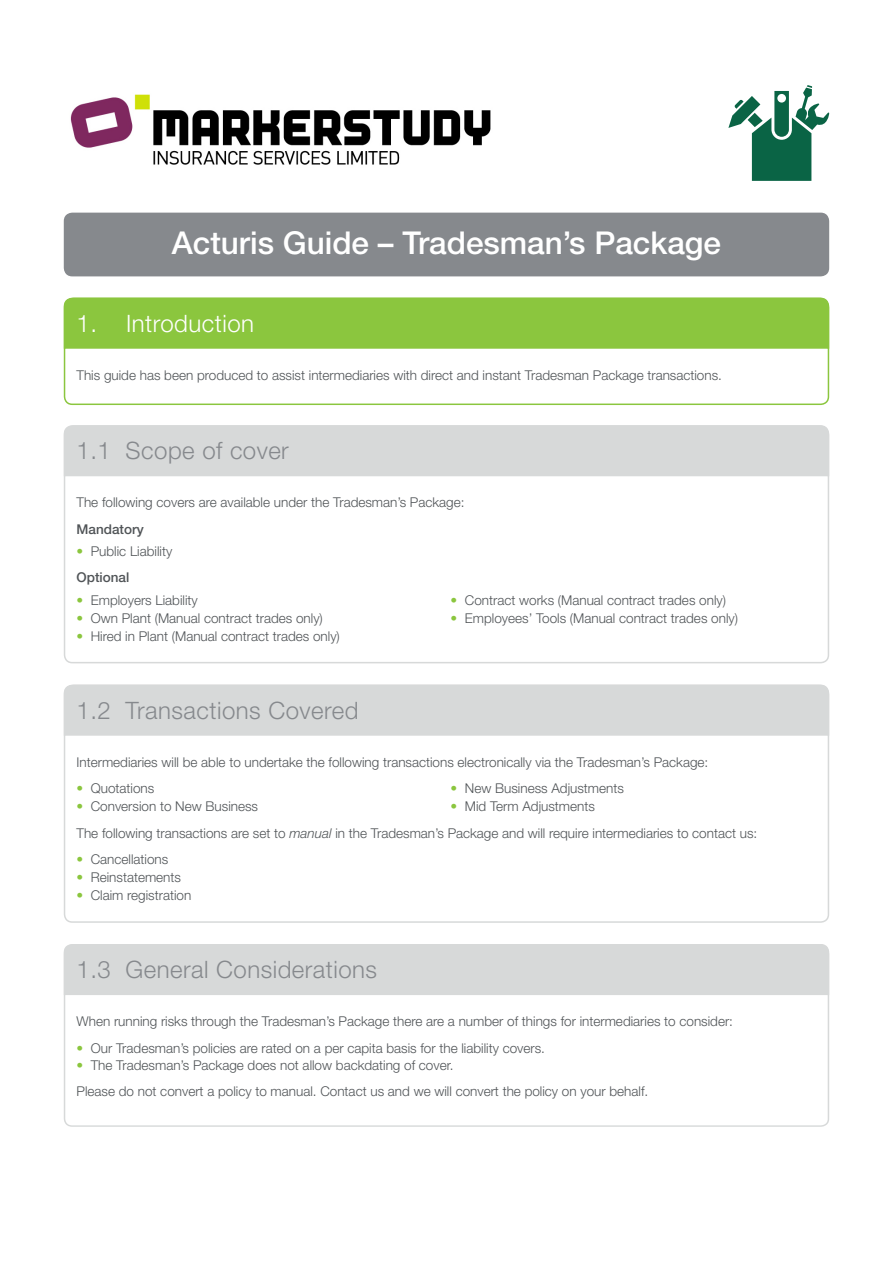
<style>
.page{position:relative;width:893px;height:1263px;background:#fff}
.page>*{position:absolute;margin:0;border:0;box-sizing:border-box;transform-origin:0 0}
.t1{font:500 31.5px "Helvetica Neue LT Std";color:#fff}
.t2{font:300 24px "Helvetica Neue LT Std";letter-spacing:.02em;color:#86898d}
.t3{font:300 24px "Helvetica Neue LT Std";letter-spacing:.02em;color:#fff}
.t4{font:300 13.5px/26.5px "Helvetica Neue LT Std";color:#505457}
.t5{font:500 13.5px "Helvetica Neue LT Std";color:#505457}
.s1{color:#8bc63e}
.s2{font-weight:500}
.s3{font-style:italic}
</style>
<div class="page">
<div style="left:64px;top:213px;width:765px;height:63px;background:#86898d;border-radius:9px"></div>
<div style="left:64px;top:298px;width:765px;height:107px;border:2px solid #8bc63e;border-radius:8px"></div>
<div style="left:63px;top:297px;width:767px;height:53px;background:#8bc63e"></div>
<div style="left:63px;top:425px;width:767px;height:53px;background:#d7d9d9"></div>
<div style="left:63px;top:684px;width:767px;height:53px;background:#d7d9d9"></div>
<div style="left:63px;top:944px;width:767px;height:52px;background:#d7d9d9"></div>
<svg style="left:728px;top:85px;width:101px;height:96px"></svg>
<img style="left:70px;top:94px;width:421px;height:71px">
<h1 class="t1" style="left:172px;top:224px;width:551px">Acturis Guide – Tradesman’s Package</h1>
<h2 class="t3" style="left:77px;top:309px;width:179px">1. Introduction</h2>
<p class="t4" style="left:77px;top:361px;width:647px">This guide has been produced to assist intermediaries with direct and instant Tradesman Package transactions.</p>
<h2 class="t2" style="left:77px;top:436px;width:214px">1.1 Scope of cover</h2>
<p class="t4" style="left:77px;top:489px;width:389px">The following covers are available under the Tradesman’s Package:</p>
<p class="t5" style="left:77px;top:521px;width:69px">Mandatory</p>
<p class="t4" style="left:77px;top:538px;width:97px"><span class="s1">•</span> Public Liability<br><span class="s2">Optional</span></p>
<p class="t4" style="left:77px;top:586px;width:123px"><span class="s1">•</span> Employers Liability</p>
<p class="t4" style="left:77px;top:604px;width:248px"><span class="s1">•</span> Own Plant (Manual contract trades only)</p>
<p class="t4" style="left:77px;top:622px;width:265px"><span class="s1">•</span> Hired in Plant (Manual contract trades only)</p>
<p class="t4" style="left:451px;top:586px;width:277px"><span class="s1">•</span> Contract works (Manual contract trades only)</p>
<p class="t4" style="left:451px;top:604px;width:289px"><span class="s1">•</span> Employees’ Tools (Manual contract trades only)</p>
<h2 class="t2" style="left:77px;top:696px;width:283px">1.2 Transactions Covered</h2>
<p class="t4" style="left:77px;top:748px;width:633px">Intermediaries will be able to undertake the following transactions electronically via the Tradesman’s Package:</p>
<p class="t4" style="left:77px;top:775px;width:79px"><span class="s1">•</span> Quotations</p>
<p class="t4" style="left:77px;top:793px;width:183px"><span class="s1">•</span> Conversion to New Business</p>
<p class="t4" style="left:451px;top:775px;width:175px"><span class="s1">•</span> New Business Adjustments</p>
<p class="t4" style="left:77px;top:793px;width:682px;text-indent:374px"><span class="s1">•</span> Mid Term Adjustments<br>The following transactions are set to <span class="s3">manual</span> in the Tradesman’s Package and will require intermediaries to contact us:</p>
<p class="t4" style="left:77px;top:846px;width:93px"><span class="s1">•</span> Cancellations</p>
<p class="t4" style="left:77px;top:864px;width:106px"><span class="s1">•</span> Reinstatements</p>
<p class="t4" style="left:77px;top:882px;width:116px"><span class="s1">•</span> Claim registration</p>
<h2 class="t2" style="left:77px;top:955px;width:302px">1.3 General Considerations</h2>
<p class="t4" style="left:77px;top:1008px;width:658px">When running risks through the Tradesman’s Package there are a number of things for intermediaries to consider:</p>
<p class="t4" style="left:77px;top:1034px;width:470px"><span class="s1">•</span> Our Tradesman’s policies are rated on a per capita basis for the liability covers.</p>
<p class="t4" style="left:77px;top:1053px;width:573px;line-height:25.5px"><span class="s1">•</span> The Tradesman’s Package does not allow backdating of cover.<br>Please do not convert a policy to manual. Contact us and we will convert the policy on your behalf.</p>
</div>
